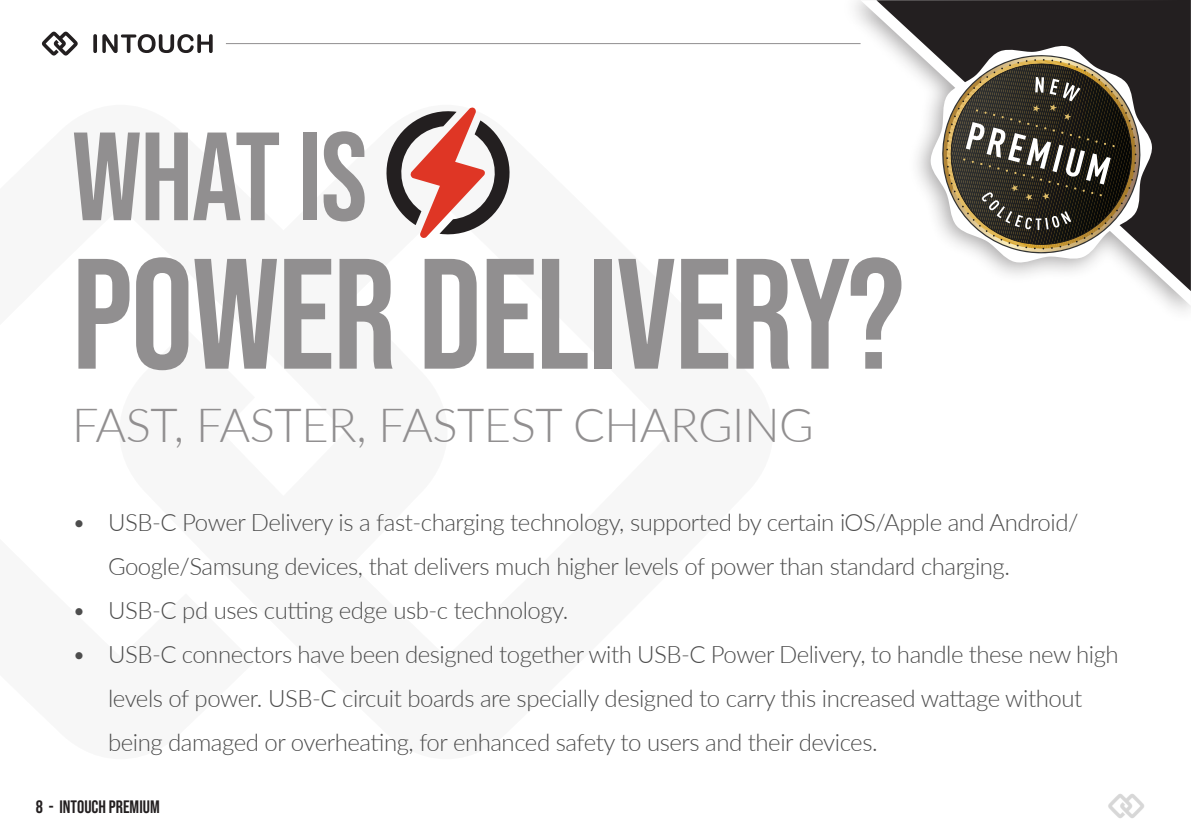
<style>
.page{position:relative;width:1191px;height:840px;background:#fff}
.page>*{position:absolute;margin:0;border:0;box-sizing:border-box;transform-origin:0 0}
.t1{font:156.6px "Bebas Neue";letter-spacing:-.01em;color:#918f90}
.t2{font:125.2px "Bebas Neue";letter-spacing:-.01em;color:#918f90}
.t3{font:300 47px "Lato";letter-spacing:-.01em;color:#918f90}
.t4{font:300 24px/44px "Lato";letter-spacing:-.02em;color:#4d4d4d}
.t5{font:18px "Bebas Neue";color:#231f20}
</style>
<div class="page">
<img style="left:1108px;top:794px;width:36px;height:24px">
<svg style="left:386px;top:107px;width:124px;height:131px"></svg>
<svg style="left:860px;top:0;width:329px;height:305px"></svg>
<svg style="left:876px;top:0;width:314px;height:291px"></svg>
<svg style="left:930px;top:44px;width:222px;height:220px"></svg>
<svg style="left:938px;top:44px;width:205px;height:10px;fill:#231f20"></svg>
<svg style="left:932px;top:54px;width:218px;height:209px"></svg>
<hr style="left:226px;top:43px;width:634px;height:1px;background:#918f90">
<svg style="left:42px;top:32px;width:171px;height:24px"></svg>
<p class="t2" style="left:72px;top:106px;width:297px">WHAT IS</p>
<p class="t1" style="left:72px;top:225px;width:834px">POWER DELIVERY?</p>
<p class="t3" style="left:72px;top:391px;width:743px">FAST, FASTER, FASTEST CHARGING</p>
<p class="t4" style="left:108px;top:499px;width:972px;text-indent:-36px">• USB-C Power Delivery is a fast-charging technology, supported by certain iOS/Apple and Android/<br>Google/Samsung devices, that delivers much higher levels of power than standard charging.</p>
<p class="t4" style="left:72px;top:587px;width:498px">• USB-C pd uses cutting edge usb-c technology.</p>
<p class="t4" style="left:108px;top:631px;width:1012px;text-indent:-36px">• USB-C connectors have been designed together with USB-C Power Delivery, to handle these new high levels of power. USB-C circuit boards are specially designed to carry this increased wattage without being damaged or overheating, for enhanced safety to users and their devices.</p>
<p class="t5" style="left:36px;top:795px;width:125px">8 - INTOUCH PREMIUM</p>
</div>
